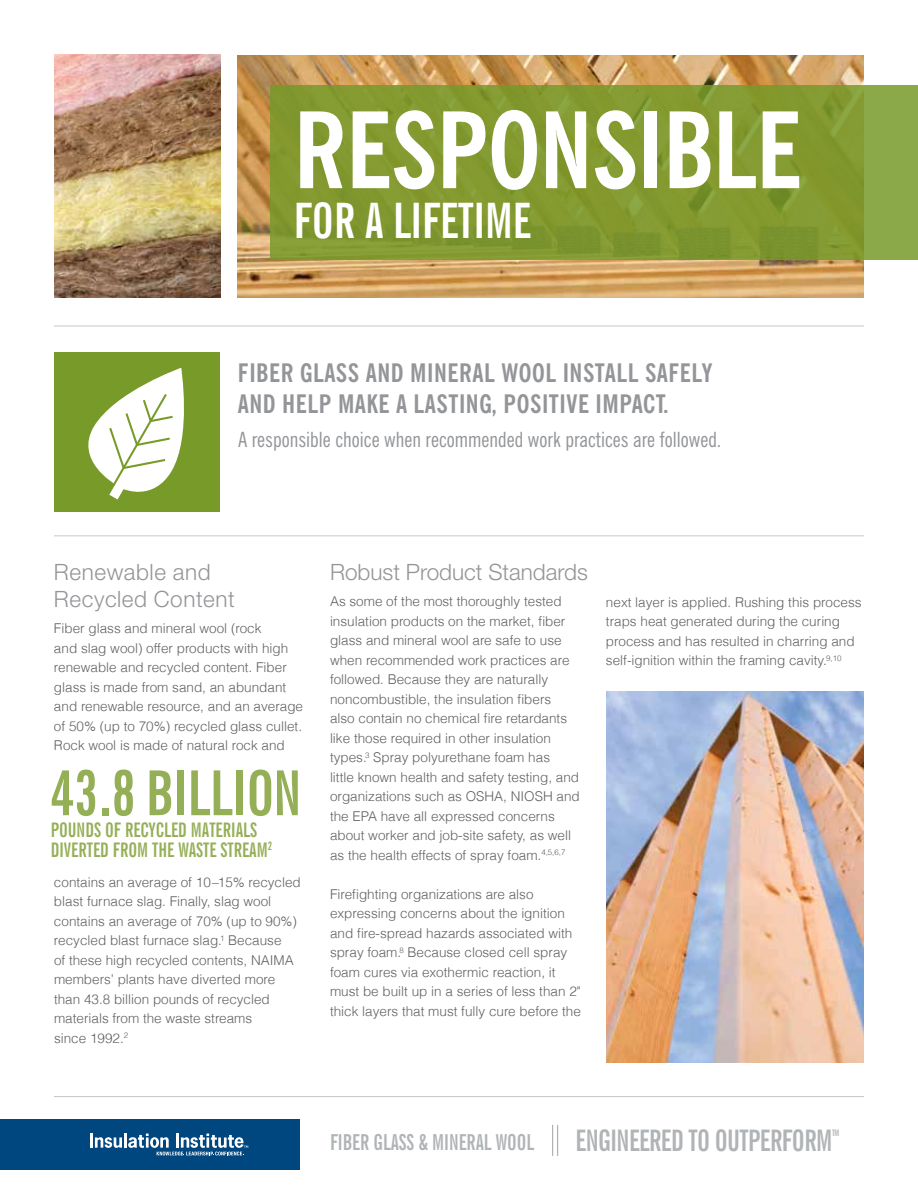
<style>
.page{position:relative;width:918px;height:1188px;background:#fff}
.page>*{position:absolute;margin:0;border:0;box-sizing:border-box;transform-origin:0 0}
.t1{font:700 condensed 105px "News Gothic BT";letter-spacing:-.01em;color:#fff}
.t2{font:700 extra-condensed 61.95px "News Gothic BT";color:#95af57}
.t3{font:700 extra-condensed 48.75px "News Gothic BT";color:#fff}
.t4{font:700 extra-condensed 29.55px "News Gothic BT";letter-spacing:-.02em;color:#b1b4b6}
.t5{font:700 condensed 25.5px/31.5px "News Gothic BT";letter-spacing:.02em;color:#939598}
.t6{font:300 22.5px/27px "Helvetica Neue LT Std";letter-spacing:.025em;color:#939598}
.t7{font:300 22.5px "Helvetica Neue LT Std";color:#939598}
.t8{font:700 extra-condensed 21.9px "News Gothic BT";color:#b1b4b6}
.t9{font:condensed 21px "News Gothic BT";color:#939598}
.t10{font:700 extra-condensed 19.95px/19.5px "News Gothic BT";color:#95af57}
.t11{font:300 13.5px/19.5px "Helvetica";color:#5f6062}
.t12{font:700 extra-condensed 8.85px "News Gothic BT";color:#b1b4b6}
</style>
<div class="page">
<img style="left:54px;top:54px;width:166px;height:244px">
<img style="left:606px;top:691px;width:258px;height:372px">
<div style="left:54px;top:352px;width:166px;height:160px;background:#779a29"></div>
<img style="left:238px;top:55px;width:626px;height:242px">
<hr style="left:54px;top:326px;width:810px;height:1px;background:#c7c8ca">
<hr style="left:54px;top:535px;width:810px;height:1px;background:#c7c8ca">
<hr style="left:54px;top:1096px;width:810px;height:1px;background:#c7c8ca">
<svg style="left:270px;top:86px;width:648px;height:174px;background:#839a31"></svg>
<hr style="left:552px;top:1125px;width:1px;height:31px;background:#b1b4b6">
<hr style="left:557px;top:1125px;width:1px;height:31px;background:#b1b4b6">
<div style="left:0;top:1119px;width:299px;height:51px;background:#00467f"></div>
<hr style="left:90px;top:1134px;width:3px;height:14px;background:#fff">
<svg style="left:95px;top:1137px;width:27px;height:11px"></svg>
<hr style="left:124px;top:1134px;width:3px;height:14px;background:#fff">
<svg style="left:128px;top:1134px;width:120px;height:22px"></svg>
<hr style="left:90px;top:1153px;width:64px;height:1px;background:#00467f">
<svg style="left:88px;top:368px;width:96px;height:132px"></svg>
<h1 class="t1" style="left:294px;top:86px;width:509px">RESPONSIBLE</h1>
<h3 class="t3" style="left:294px;top:191px;width:239px">FOR A LIFETIME</h3>
<h3 class="t5" style="left:238px;top:357px;width:476px">FIBER GLASS AND MINERAL WOOL INSTALL SAFELY<br>AND HELP MAKE A LASTING, POSITIVE IMPACT.</h3>
<h3 class="t9" style="left:238px;top:426px;width:485px">A responsible choice when recommended work practices are followed.</h3>
<h3 class="t6" style="left:54px;top:558px;width:182px">Renewable and<br>Recycled Content</h3>
<p class="t11" style="left:54px;top:618px;width:251px">Fiber glass and mineral wool (rock<br>and slag wool) offer products with high renewable and recycled content. Fiber glass is made from sand, an abundant and renewable resource, and an average of 50% (up to 70%) recycled glass cullet.<br>Rock wool is made of natural rock and</p>
<h2 class="t2" style="left:50px;top:756px;width:253px">43.8 BILLION</h2>
<h3 class="t10" style="left:51px;top:820px;width:223px">POUNDS OF RECYCLED MATERIALS<br>DIVERTED FROM THE WASTE STREAM<sup>2</sup></h3>
<p class="t11" style="left:54px;top:871px;width:248px">contains an average of 10–15% recycled blast furnace slag. Finally, slag wool contains an average of 70% (up to 90%) recycled blast furnace slag.<sup>1</sup> Because<br>of these high recycled contents, NAIMA members’ plants have diverted more than 43.8 billion pounds of recycled materials from the waste streams<br>since 1992.<sup>2</sup></p>
<h3 class="t7" style="left:330px;top:558px;width:260px">Robust Product Standards</h3>
<p class="t11" style="left:330px;top:591px;width:251px">As some of the most thoroughly tested insulation products on the market, fiber glass and mineral wool are safe to use when recommended work practices are followed. Because they are naturally noncombustible, the insulation fibers<br>also contain no chemical fire retardants like those required in other insulation types.<sup>3</sup> Spray polyurethane foam has<br>little known health and safety testing, and organizations such as OSHA, NIOSH and the EPA have all expressed concerns about worker and job-site safety, as well as the health effects of spray foam.<sup>4,5,6,7</sup></p>
<p class="t11" style="left:330px;top:883px;width:252px">Firefighting organizations are also expressing concerns about the ignition and fire-spread hazards associated with spray foam.<sup>8</sup> Because closed cell spray foam cures via exothermic reaction, it must be built up in a series of less than 2" thick layers that must fully cure before the</p>
<p class="t11" style="left:606px;top:592px;width:257px">next layer is applied. Rushing this process traps heat generated during the curing process and has resulted in charring and self-ignition within the framing cavity.<sup>9,10</sup></p>
<h3 class="t8" style="left:330px;top:1128px;width:204px">FIBER GLASS &amp; MINERAL WOOL</h3>
<h3 class="t4" style="left:576px;top:1123px;width:258px">ENGINEERED TO OUTPERFORM</h3>
<p class="t12" style="left:832px;top:1128px;width:5px">TM</p>
</div>
